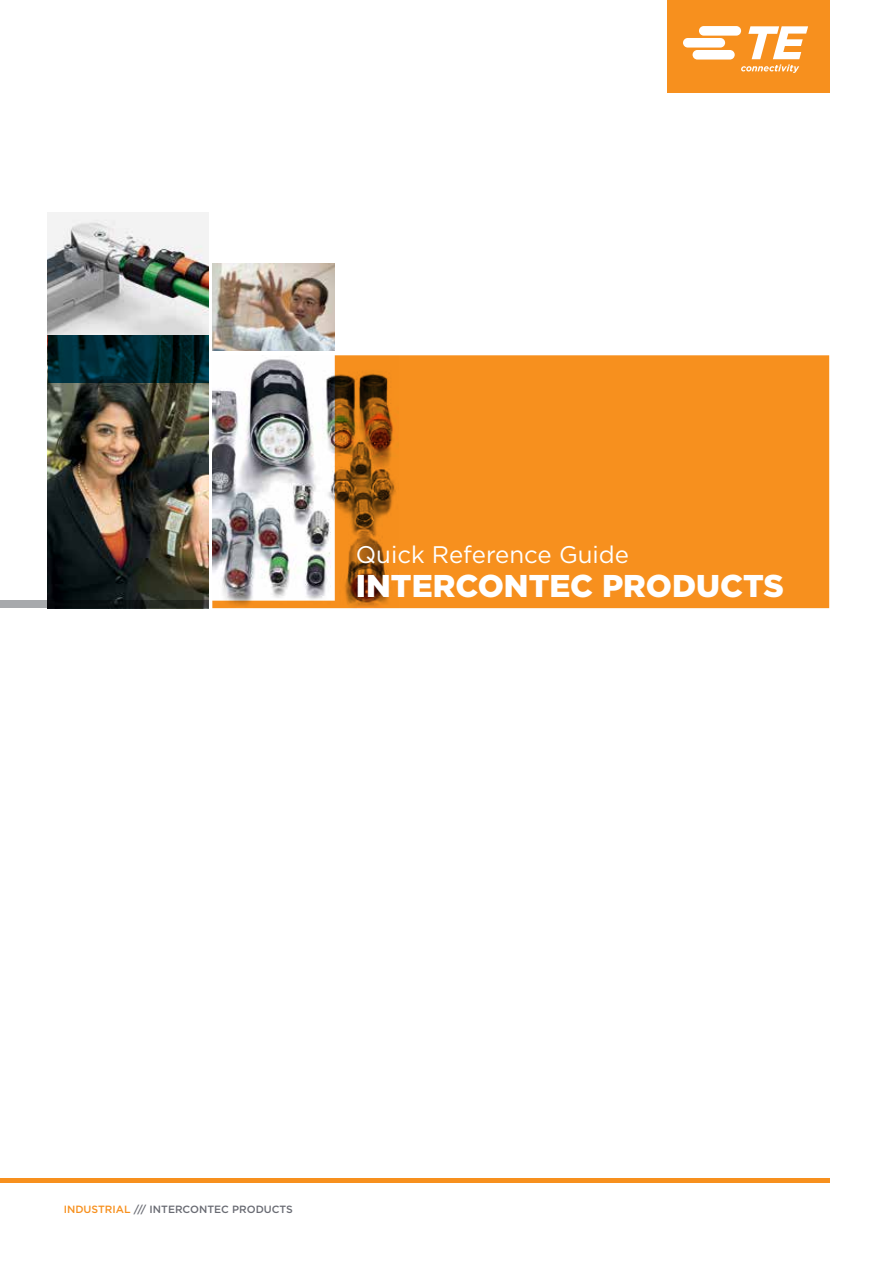
<style>
.page{position:relative;width:893px;height:1263px;background:#fff}
.page>*{position:absolute;margin:0;border:0;box-sizing:border-box;transform-origin:0 0}
.t1{font:900 31.5px "Gotham";color:#fff}
.t2{font:24px "Gotham";color:#fff}
.t3{font:500 10.5px "Gotham";color:#696b73}
.s1{color:#f7901e}
</style>
<div class="page">
<img style="left:48px;top:213px;width:160px;height:388px">
<img style="left:212px;top:264px;width:123px;height:87px">
<svg style="left:0;top:601px;width:208px;height:7px"></svg>
<svg style="left:212px;top:355px;width:617px;height:253px;background:#e2923a"></svg>
<div style="left:667px;top:0;width:162px;height:93px;background:#f7901e"></div>
<svg style="left:683px;top:26px;width:125px;height:47px"></svg>
<svg style="left:48px;top:335px;width:160px;height:47px;background:#002831"></svg>
<hr style="left:0;top:1178px;width:829px;height:4px;background:#f7901e">
<h2 class="t2" style="left:356px;top:540px;width:275px">Quick Reference Guide</h2>
<h1 class="t1" style="left:356px;top:565px;width:429px">INTERCONTEC PRODUCTS</h1>
<p class="t3" style="left:64px;top:1202px;width:231px"><span class="s1">INDUSTRIAL</span> /// INTERCONTEC PRODUCTS</p>
</div>
